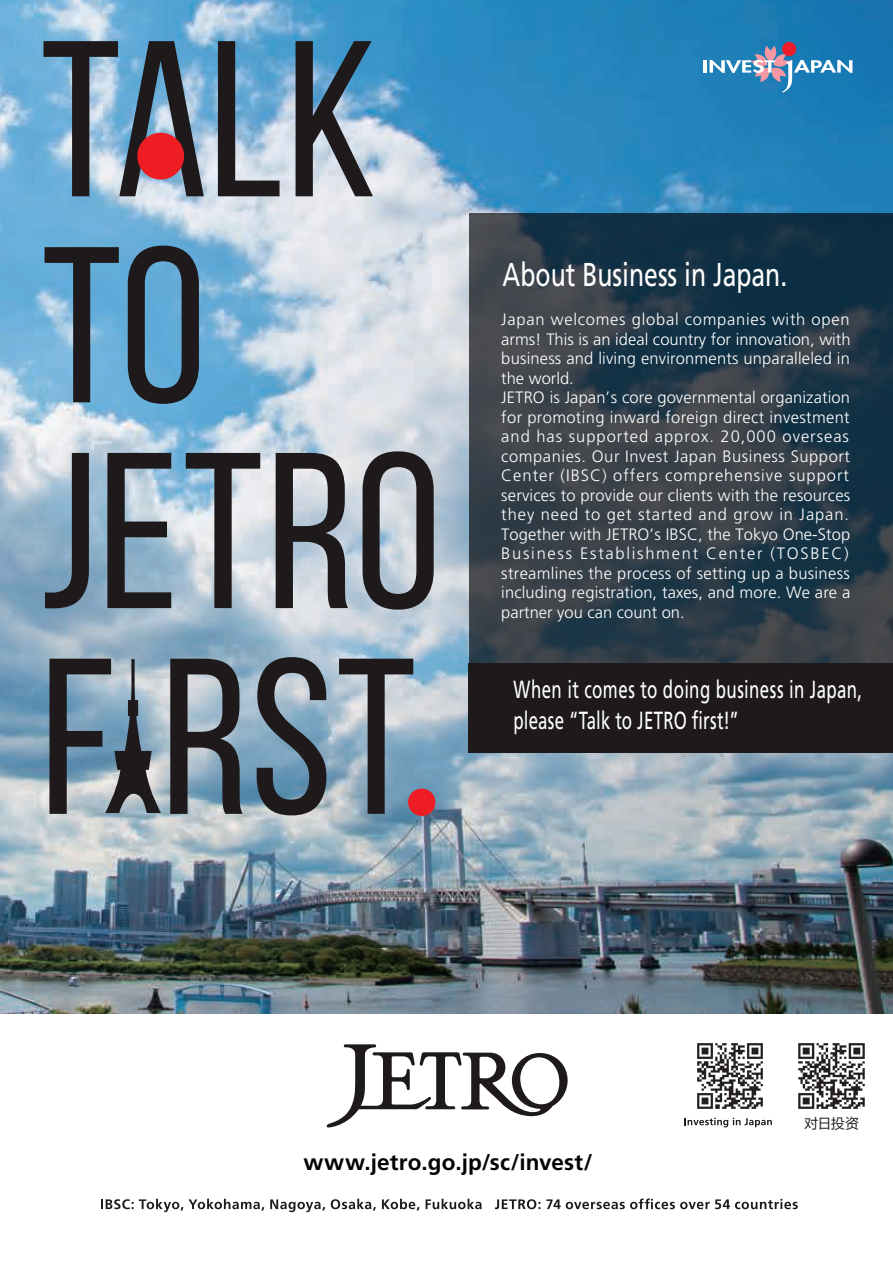
<style>
.page{position:relative;width:893px;height:1263px;background:#fff}
.page>*{position:absolute;margin:0;border:0;box-sizing:border-box;transform-origin:0 0}
.t1{font:33px "Frutiger LT Pro";color:#fff;scale:.75 1}
.t2{font:24.75px/31.5px "Frutiger LT Pro";letter-spacing:.02em;color:#fff;scale:.68 1}
.t3{font:700 22.5px "Frutiger LT Pro";letter-spacing:.005em;color:#030303}
.t4{font:300 16.5px/19.5px "Frutiger LT Pro";letter-spacing:.02em;color:#fff}
.t5{font:13.5px "Microsoft Ya Hei";color:#231f20}
</style>
<div class="page">
<img style="left:0;top:0;width:893px;height:1013px">
<svg style="left:469px;top:213px;width:424px;height:450px;background:#2b3b47"></svg>
<div style="left:469px;top:663px;width:424px;height:89px;background:#1e1a1b"></div>
<div style="left:408px;top:789px;width:27px;height:27px;background:#ee1d23;border-radius:50%"></div>
<svg style="left:43px;top:41px;width:161px;height:155px;background:#688498"></svg>
<svg style="left:218px;top:41px;width:62px;height:155px;background:#627f95"></svg>
<svg style="left:296px;top:41px;width:77px;height:155px;background:#5d7282"></svg>
<svg style="left:45px;top:453px;width:44px;height:155px;background:#647381"></svg>
<svg style="left:107px;top:453px;width:64px;height:155px;background:#6a7883"></svg>
<svg style="left:186px;top:453px;width:74px;height:155px;background:#979ea6"></svg>
<svg style="left:276px;top:453px;width:72px;height:155px;background:#6b6c71"></svg>
<svg style="left:363px;top:451px;width:71px;height:159px;background:#717479"></svg>
<svg style="left:170px;top:659px;width:73px;height:155px;background:#59626a"></svg>
<svg style="left:257px;top:657px;width:69px;height:158px;background:#5a6a77"></svg>
<svg style="left:339px;top:659px;width:74px;height:155px;background:#7b8894"></svg>
<div style="left:116px;top:521px;width:51px;height:16px;background:#1e1a1b"></div>
<svg style="left:45px;top:247px;width:74px;height:155px;background:#5a849f"></svg>
<svg style="left:128px;top:246px;width:71px;height:158px;background:#3e5f75"></svg>
<svg style="left:49px;top:659px;width:112px;height:155px;background:#697883"></svg>
<div style="left:137px;top:133px;width:47px;height:47px;background:#ee1d23;border-radius:50%"></div>
<div style="left:782px;top:42px;width:14px;height:14px;background:#ee1c28;border-radius:50%"></div>
<svg style="left:704px;top:46px;width:148px;height:47px;background:#4d8ebb"></svg>
<svg style="left:101px;top:1199px;width:82px;height:13px"></svg>
<svg style="left:189px;top:1199px;width:75px;height:11px"></svg>
<svg style="left:270px;top:1199px;width:55px;height:13px"></svg>
<svg style="left:331px;top:1199px;width:45px;height:11px"></svg>
<svg style="left:382px;top:1199px;width:38px;height:11px"></svg>
<svg style="left:426px;top:1199px;width:56px;height:10px"></svg>
<svg style="left:495px;top:1199px;width:45px;height:10px"></svg>
<svg style="left:546px;top:1198px;width:252px;height:11px"></svg>
<svg style="left:326px;top:1044px;width:242px;height:83px"></svg>
<svg style="left:685px;top:1118px;width:87px;height:9px"></svg>
<img style="left:798px;top:1043px;width:67px;height:66px">
<img style="left:697px;top:1043px;width:66px;height:66px">
<h1 class="t1" style="left:503px;top:255px;width:381px">About Business in Japan.</h1>
<p class="t4" style="left:501px;top:310px;width:351px">Japan welcomes global companies with open arms! This is an ideal country for innovation, with business and living environments unparalleled in the world.<br>JETRO is Japan’s core governmental organization for promoting inward foreign direct investment and has supported approx. 20,000 overseas companies. Our Invest Japan Business Support Center (IBSC) offers comprehensive support services to provide our clients with the resources they need to get started and grow in Japan.<br>Together with JETRO’s IBSC, the Tokyo One-Stop Business Establishment Center (TOSBEC) streamlines the process of setting up a business including registration, taxes, and more. We are a partner you can count on.</p>
<h2 class="t2" style="left:513px;top:673px;width:514px">When it comes to doing business in Japan, please “Talk to JETRO first!”</h2>
<h3 class="t3" style="left:303px;top:1149px;width:291px">www.jetro.go.jp/sc/invest/</h3>
<p class="t5" style="left:804px;top:1113px;width:56px">对日投资</p>
</div>
